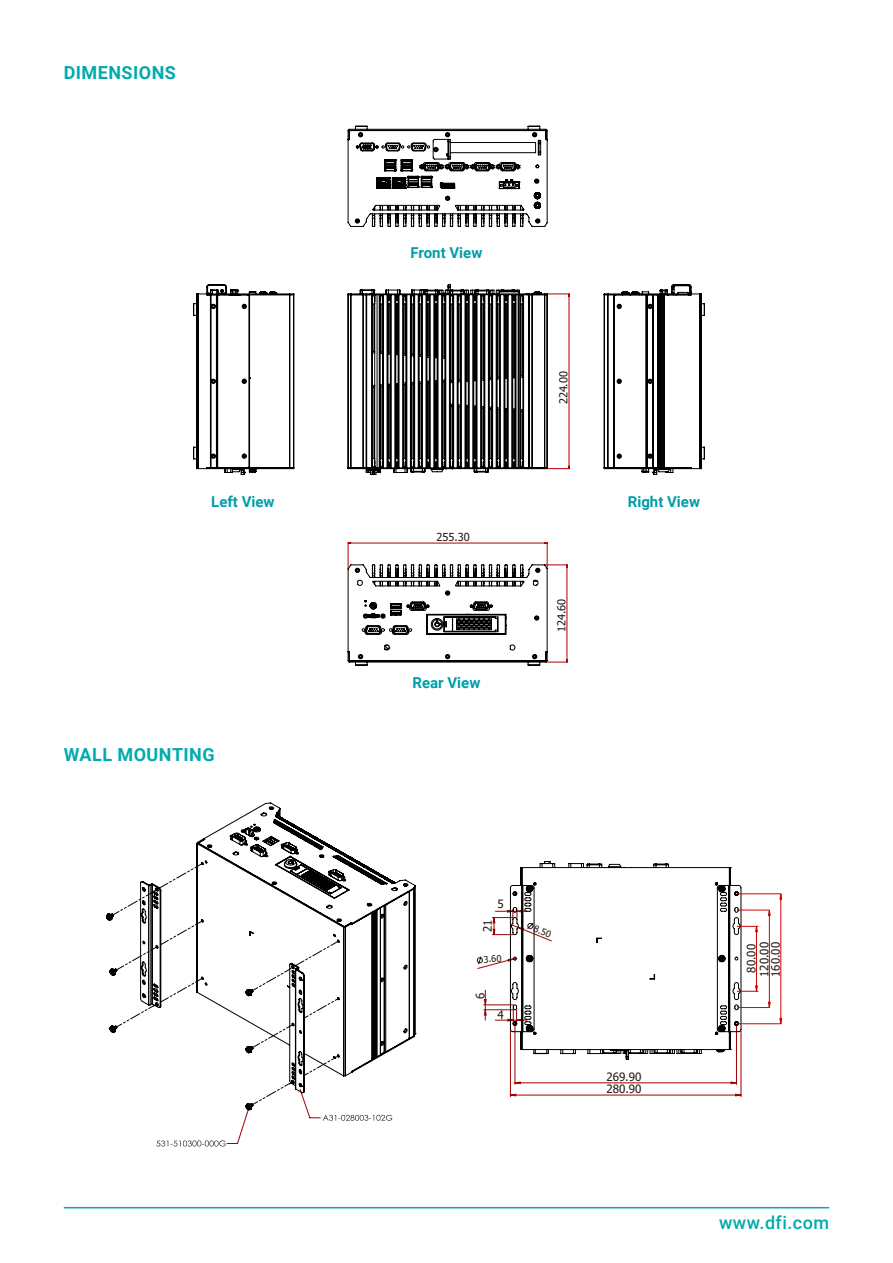
<style>
.page{position:relative;width:893px;height:1263px;background:#fff}
.page>*{position:absolute;margin:0;border:0;box-sizing:border-box;transform-origin:0 0}
.t1{font:700 18px "Roboto";letter-spacing:.025em;color:#00aaad}
.t2{font:500 18px "Roboto";letter-spacing:.025em;color:#00aaad}
.t3{font:700 15px "Roboto";color:#009ea8}
.t4{font:11.55px/13px "Tahoma";color:#231815;text-align:center}
.t5{font:11.4px "Tahoma";color:#231815}
.t6{font:10.95px "Tahoma";letter-spacing:-.005em;color:#231815}
.t7{font:9.15px "Tahoma";color:#231815}
</style>
<div class="page">
<hr style="left:64px;top:1207px;width:765px;height:1px;background:#00aaad">
<svg style="left:348px;top:542px;width:220px;height:123px"></svg>
<svg style="left:348px;top:284px;width:222px;height:191px"></svg>
<svg style="left:348px;top:126px;width:199px;height:101px"></svg>
<svg style="left:604px;top:284px;width:101px;height:191px"></svg>
<svg style="left:193px;top:284px;width:101px;height:191px"></svg>
<hr style="left:510px;top:1031px;width:1px;height:66px;background:#9e0000">
<hr style="left:741px;top:1031px;width:1px;height:66px;background:#9e0000">
<svg style="left:510px;top:861px;width:231px;height:49px"></svg>
<svg style="left:106px;top:802px;width:309px;height:248px"></svg>
<hr style="left:769px;top:910px;width:1px;height:97px;background:#d10000">
<hr style="left:739px;top:1007px;width:30px;height:1px;background:#d10000">
<hr style="left:739px;top:910px;width:30px;height:1px;background:#d10000">
<hr style="left:781px;top:894px;width:1px;height:130px;background:#d10000">
<hr style="left:737px;top:893px;width:43px;height:1px;background:#d10000">
<hr style="left:737px;top:1023px;width:43px;height:1px;background:#d10000">
<svg style="left:477px;top:910px;width:281px;height:186px"></svg>
<svg style="left:107px;top:863px;width:285px;height:283px"></svg>
<p class="t1" style="left:64px;top:60px;width:114px">DIMENSIONS</p>
<p class="t3" style="left:411px;top:243px;width:73px">Front View</p>
<p class="t6" style="left:556px;top:404px;width:35px;rotate:-90deg">224.00</p>
<p class="t3" style="left:211px;top:491px;width:65px">Left View</p>
<p class="t3" style="left:628px;top:491px;width:74px">Right View</p>
<p class="t1" style="left:64px;top:742px;width:152px">WALL MOUNTING</p>
<p class="t6" style="left:436px;top:530px;width:35px">255.30</p>
<p class="t3" style="left:413px;top:672px;width:69px">Rear View</p>
<p class="t6" style="left:554px;top:632px;width:35px;rotate:-90deg">124.60</p>
<p class="t5" style="left:498px;top:896px;width:8px">5</p>
<p class="t4" style="left:482px;top:932px;width:14px;rotate:-90deg">21</p>
<p class="t7" style="left:483px;top:953px;width:19px;rotate:-4deg">3.60</p>
<p class="t4" style="left:474px;top:999px;width:8px;rotate:-90deg">6</p>
<p class="t5" style="left:498px;top:1007px;width:8px">4</p>
<p class="t7" style="left:536px;top:922px;width:19px;rotate:22deg">8.50</p>
<p class="t5" style="left:606px;top:1069px;width:37px">269.90</p>
<p class="t5" style="left:606px;top:1081px;width:37px">280.90</p>
<p class="t4" style="left:745px;top:977px;width:36px;rotate:-90deg">80.00<br>120.00</p>
<p class="t4" style="left:770px;top:977px;width:36px;rotate:-90deg">160.00</p>
<p class="t2" style="left:719px;top:1210px;width:112px">www.dfi.com</p>
</div>
